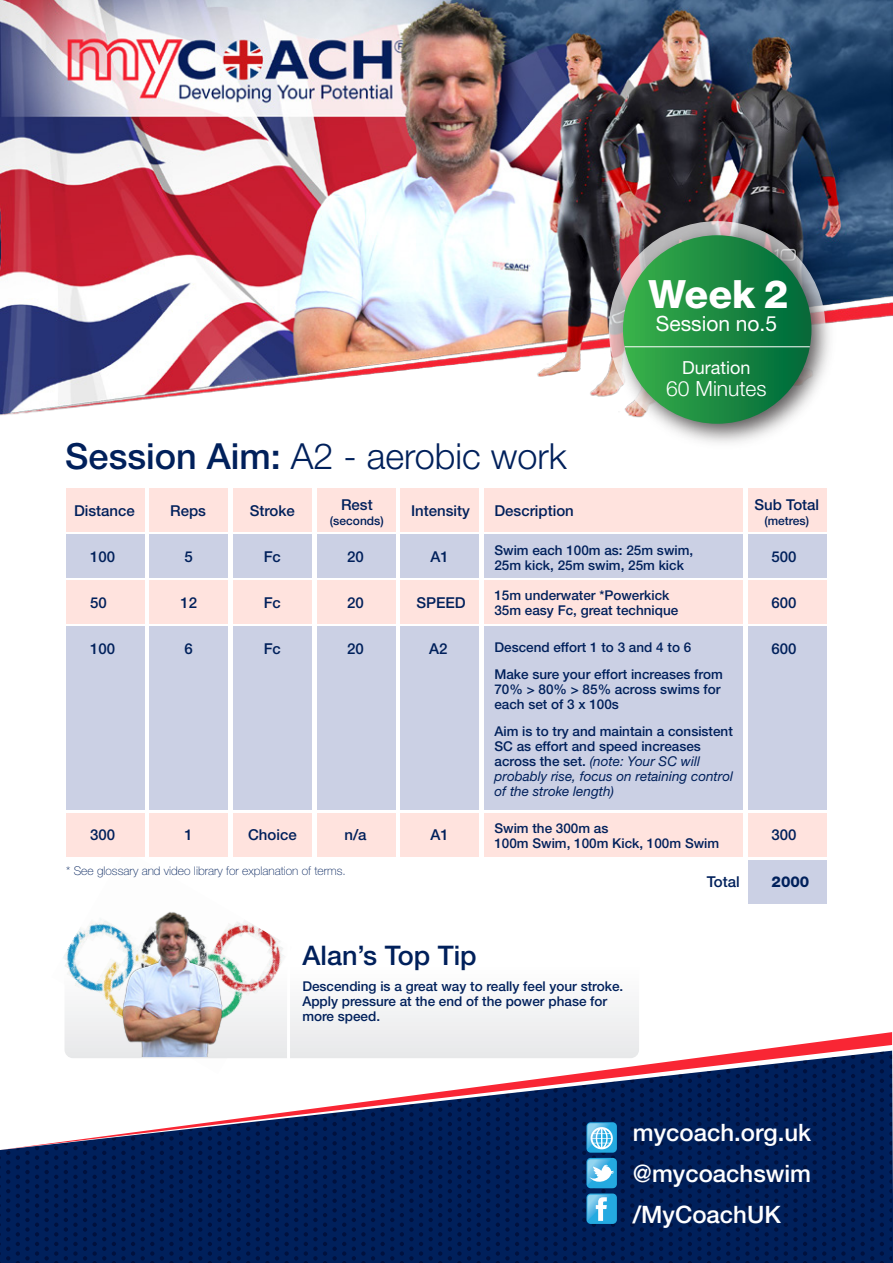
<style>
.page{position:relative;width:893px;height:1263px;background:#fff}
.page>*{position:absolute;margin:0;border:0;box-sizing:border-box;transform-origin:0 0}
.t1{font:800 39px "Helvetica Neue LT Std";color:#fff}
.t2{font:300 36px "Helvetica Neue LT Std";color:#00205b}
.t3{font:500 27px "Helvetica Neue LT Std";color:#00205b}
.t4{font:500 24px/41px "Helvetica Neue LT Std";color:#fff;text-align:justify}
.t5{font:21px "Helvetica Neue LT Std";color:#fff}
.t6{font:300 21px "Helvetica Neue LT Std";color:#fff}
.t7{font:18px "Helvetica Neue LT Std";color:#fff}
.t8{font:500 15px "Helvetica Neue LT Std";color:#00205b}
.t9{font:800 15px "Helvetica Neue LT Std";color:#00205b}
.t10{font:500 13.5px/15px "Helvetica Neue LT Std";color:#00205b}
.t11{font:100 12px "Helvetica Neue LT Std";color:#00205b}
.t12{font:500 12px "Helvetica Neue LT Std";color:#00205b}
.s1{font-weight:500}
.s2{font-weight:400;font-style:italic}
</style>
<div class="page">
<div style="left:292px;top:1004px;width:347px;height:28px;background:#f0f1f2"></div>
<img style="left:64px;top:850px;width:228px;height:182px">
<img style="left:119px;top:909px;width:106px;height:123px">
<img style="left:0;top:0;width:893px;height:416px">
<div style="left:10px;top:1051px;width:883px;height:212px;background:#00205b"></div>
<svg style="left:10px;top:1032px;width:882px;height:118px"></svg>
<svg style="left:496px;top:1051px;width:42px;height:212px;background:#30416f"></svg>
<svg style="left:640px;top:1051px;width:42px;height:212px;background:#1e2e61"></svg>
<svg style="left:688px;top:1051px;width:42px;height:212px;background:#17285c"></svg>
<svg style="left:736px;top:1051px;width:42px;height:212px;background:#112358"></svg>
<svg style="left:784px;top:1051px;width:42px;height:212px;background:#0b2259"></svg>
<svg style="left:832px;top:1051px;width:42px;height:212px;background:#042159"></svg>
<svg style="left:880px;top:1051px;width:12px;height:212px;background:#001d55"></svg>
<svg style="left:0;top:1148px;width:10px;height:115px"></svg>
<svg style="left:16px;top:1051px;width:23px;height:212px"></svg>
<svg style="left:45px;top:1051px;width:13px;height:212px"></svg>
<svg style="left:64px;top:1051px;width:23px;height:212px"></svg>
<svg style="left:93px;top:1051px;width:13px;height:212px"></svg>
<svg style="left:112px;top:1051px;width:23px;height:212px"></svg>
<svg style="left:141px;top:1051px;width:13px;height:212px"></svg>
<svg style="left:160px;top:1051px;width:23px;height:212px"></svg>
<svg style="left:189px;top:1051px;width:13px;height:212px"></svg>
<svg style="left:208px;top:1051px;width:42px;height:212px"></svg>
<svg style="left:256px;top:1051px;width:42px;height:212px"></svg>
<svg style="left:304px;top:1051px;width:42px;height:212px"></svg>
<svg style="left:352px;top:1051px;width:42px;height:212px"></svg>
<svg style="left:400px;top:1051px;width:42px;height:212px"></svg>
<svg style="left:448px;top:1051px;width:42px;height:212px"></svg>
<svg style="left:544px;top:1051px;width:90px;height:212px;background:#364f7d"></svg>
<img style="left:605px;top:218px;width:237px;height:225px">
<div style="left:623px;top:235px;width:188px;height:189px;background:linear-gradient(to right,#3bb24c,#00673a);border-radius:94px"></div>
<hr style="left:625px;top:346px;width:185px;height:1px;background:#fff">
<div style="left:150px;top:488px;width:78px;height:44px;background:#ffe3de"></div>
<div style="left:66px;top:488px;width:78px;height:44px;background:#ffe3de"></div>
<div style="left:233px;top:488px;width:78px;height:44px;background:#ffe3de"></div>
<div style="left:317px;top:488px;width:78px;height:44px;background:#ffe3de"></div>
<div style="left:401px;top:488px;width:78px;height:44px;background:#ffe3de"></div>
<div style="left:485px;top:488px;width:258px;height:44px;background:#ffe3de"></div>
<div style="left:748px;top:488px;width:78px;height:44px;background:#ffe3de"></div>
<div style="left:150px;top:535px;width:78px;height:43px;background:#cbd0e4"></div>
<div style="left:66px;top:535px;width:78px;height:43px;background:#cbd0e4"></div>
<div style="left:233px;top:535px;width:78px;height:43px;background:#cbd0e4"></div>
<div style="left:317px;top:535px;width:78px;height:43px;background:#cbd0e4"></div>
<div style="left:401px;top:535px;width:78px;height:43px;background:#cbd0e4"></div>
<div style="left:485px;top:535px;width:258px;height:43px;background:#cbd0e4"></div>
<div style="left:748px;top:535px;width:78px;height:43px;background:#cbd0e4"></div>
<div style="left:150px;top:581px;width:78px;height:43px;background:#ffe3de"></div>
<div style="left:66px;top:581px;width:78px;height:43px;background:#ffe3de"></div>
<div style="left:233px;top:581px;width:78px;height:43px;background:#ffe3de"></div>
<div style="left:317px;top:581px;width:78px;height:43px;background:#ffe3de"></div>
<div style="left:401px;top:581px;width:78px;height:43px;background:#ffe3de"></div>
<div style="left:485px;top:581px;width:258px;height:43px;background:#ffe3de"></div>
<div style="left:748px;top:581px;width:78px;height:43px;background:#ffe3de"></div>
<div style="left:150px;top:813px;width:78px;height:44px;background:#ffe3de"></div>
<div style="left:66px;top:813px;width:78px;height:44px;background:#ffe3de"></div>
<div style="left:233px;top:813px;width:78px;height:44px;background:#ffe3de"></div>
<div style="left:317px;top:813px;width:78px;height:44px;background:#ffe3de"></div>
<div style="left:401px;top:813px;width:78px;height:44px;background:#ffe3de"></div>
<div style="left:485px;top:813px;width:258px;height:44px;background:#ffe3de"></div>
<div style="left:748px;top:813px;width:78px;height:44px;background:#ffe3de"></div>
<div style="left:748px;top:860px;width:78px;height:44px;background:#cbd0e4"></div>
<div style="left:150px;top:627px;width:78px;height:183px;background:#cbd0e4"></div>
<div style="left:66px;top:627px;width:78px;height:183px;background:#cbd0e4"></div>
<div style="left:233px;top:627px;width:78px;height:183px;background:#cbd0e4"></div>
<div style="left:317px;top:627px;width:78px;height:183px;background:#cbd0e4"></div>
<div style="left:401px;top:627px;width:78px;height:183px;background:#cbd0e4"></div>
<div style="left:485px;top:627px;width:258px;height:183px;background:#cbd0e4"></div>
<div style="left:748px;top:627px;width:78px;height:183px;background:#cbd0e4"></div>
<hr style="left:287px;top:906px;width:3px;height:160px;background:#fff">
<h1 class="t1" style="left:648px;top:271px;width:141px">Week 2</h1>
<h3 class="t5" style="left:656px;top:311px;width:123px">Session no.5</h3>
<h3 class="t7" style="left:682px;top:357px;width:70px">Duration</h3>
<h2 class="t2" style="left:65px;top:435px;width:503px"><span class="s1">Session Aim:</span> A2 - aerobic work</h2>
<p class="t8" style="left:74px;top:501px;width:62px">Distance</p>
<p class="t8" style="left:170px;top:501px;width:37px">Reps</p>
<p class="t8" style="left:250px;top:501px;width:47px">Stroke</p>
<p class="t8" style="left:411px;top:501px;width:60px">Intensity</p>
<p class="t8" style="left:341px;top:495px;width:33px">Rest</p>
<p class="t12" style="left:330px;top:513px;width:55px">(seconds)</p>
<p class="t8" style="left:494px;top:501px;width:81px">Description</p>
<h3 class="t6" style="left:666px;top:375px;width:102px">60 Minutes</h3>
<p class="t8" style="left:754px;top:495px;width:66px">Sub Total</p>
<p class="t12" style="left:764px;top:513px;width:46px">(metres)</p>
<p class="t8" style="left:90px;top:547px;width:27px">100</p>
<p class="t8" style="left:185px;top:547px;width:10px">5</p>
<p class="t8" style="left:264px;top:547px;width:19px">Fc</p>
<p class="t8" style="left:347px;top:547px;width:18px">20</p>
<p class="t8" style="left:430px;top:547px;width:20px">A1</p>
<p class="t10" style="left:494px;top:542px;width:200px">Swim each 100m as: 25m swim,<br>25m kick, 25m swim, 25m kick</p>
<p class="t8" style="left:90px;top:593px;width:18px">50</p>
<p class="t8" style="left:180px;top:593px;width:18px">12</p>
<p class="t8" style="left:772px;top:593px;width:27px">600</p>
<p class="t8" style="left:772px;top:547px;width:27px">500</p>
<p class="t8" style="left:264px;top:593px;width:19px">Fc</p>
<p class="t8" style="left:347px;top:593px;width:18px">20</p>
<p class="t10" style="left:494px;top:588px;width:185px">15m underwater *Powerkick<br>35m easy Fc, great technique</p>
<p class="t8" style="left:416px;top:593px;width:51px">SPEED</p>
<p class="t8" style="left:429px;top:639px;width:20px">A2</p>
<p class="t10" style="left:494px;top:634px;width:230px;line-height:26.2px">Descend effort 1 to 3 and 4 to 6<br>Make sure your effort increases from</p>
<p class="t10" style="left:494px;top:681px;width:228px">70% &gt; 80% &gt; 85% across swims for each set of 3 x 100s</p>
<p class="t8" style="left:90px;top:639px;width:27px">100</p>
<p class="t8" style="left:185px;top:639px;width:10px">6</p>
<p class="t8" style="left:264px;top:639px;width:19px">Fc</p>
<p class="t8" style="left:347px;top:639px;width:18px">20</p>
<p class="t8" style="left:772px;top:639px;width:27px">600</p>
<p class="t10" style="left:494px;top:724px;width:240px">Aim is to try and maintain a consistent SC as effort and speed increases across the set. <span class="s2">(note: Your SC will probably rise, focus on retaining control of the stroke length)</span></p>
<p class="t10" style="left:494px;top:820px;width:226px">Swim the 300m as<br>100m Swim, 100m Kick, 100m Swim</p>
<p class="t8" style="left:707px;top:873px;width:35px">Total</p>
<p class="t9" style="left:772px;top:873px;width:39px">2000</p>
<p class="t8" style="left:90px;top:826px;width:27px">300</p>
<p class="t8" style="left:185px;top:826px;width:10px">1</p>
<p class="t8" style="left:248px;top:826px;width:50px">Choice</p>
<p class="t8" style="left:430px;top:826px;width:20px">A1</p>
<p class="t8" style="left:772px;top:826px;width:27px">300</p>
<p class="t8" style="left:344px;top:826px;width:24px">n/a</p>
<p class="t11" style="left:66px;top:864px;width:281px">* See glossary and video library for explanation of terms.</p>
<h3 class="t3" style="left:303px;top:939px;width:176px">Alan’s Top Tip</h3>
<p class="t10" style="left:302px;top:978px;width:322px">Descending is a great way to really feel your stroke.<br>Apply pressure at the end of the power phase for more speed.</p>
<h3 class="t4" style="left:633px;top:1112px;width:180px">mycoach.org.uk @mycoachswim /MyCoachUK</h3>
</div>
